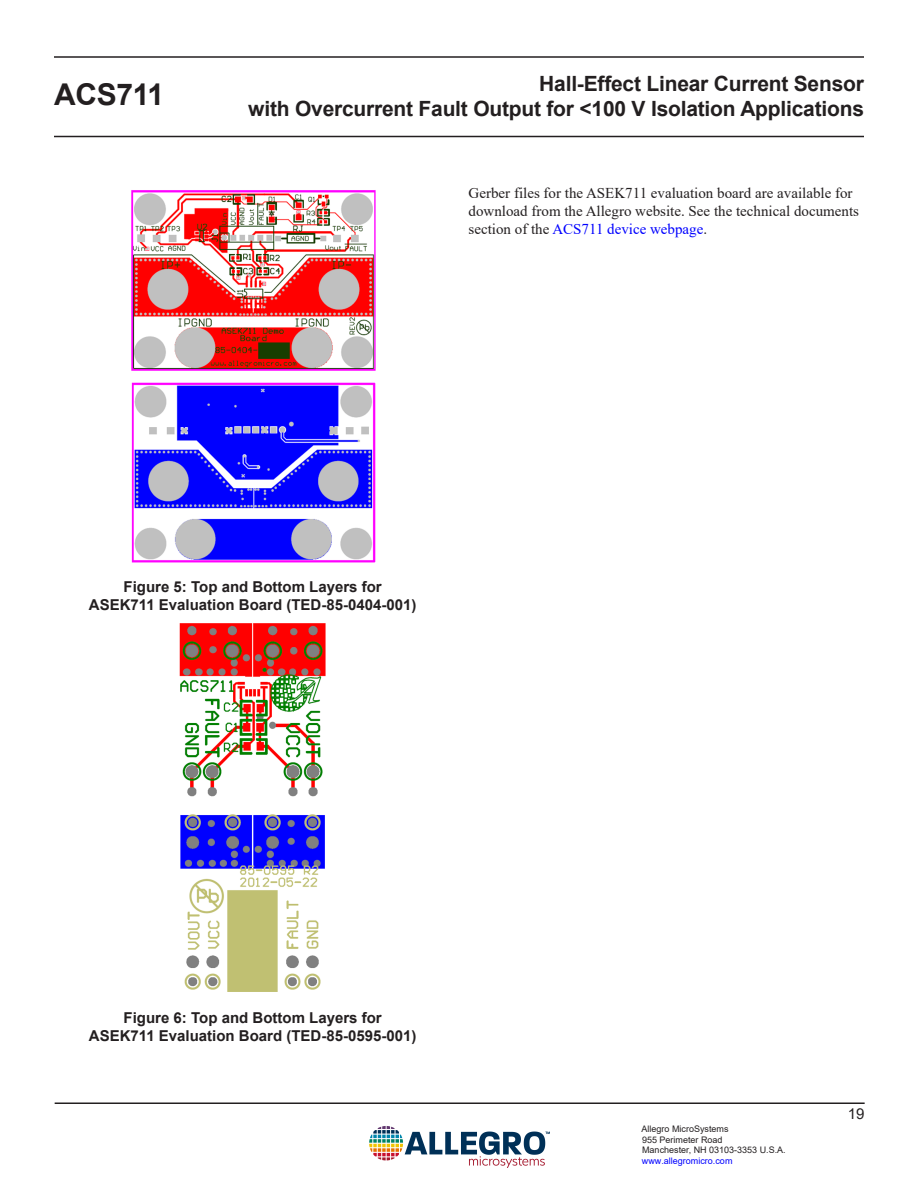
<style>
.page{position:relative;width:918px;height:1188px;background:#fff}
.page>*{position:absolute;margin:0;border:0;box-sizing:border-box;transform-origin:0 0}
.t1{font:700 30px "Arial";letter-spacing:-.01em;color:#231f20}
.t2{font:700 21px "Arial";letter-spacing:-.01em;color:#231f20}
.Normal_-_Follow_Page{font:15px/18px "Times New Roman";color:#231f20}
.t3{font:700 15px/18px "Arial";color:#231f20;text-align:center}
.t4{font:15px "Arial";color:#231f20}
.t5{font:9px/10.8px "Arial";color:#231f20}
.t6{font:9px "Arial";color:#00f}
.s1{color:#00f}
</style>
<div class="page">
<hr style="left:55px;top:1102px;width:810px;height:2px;background:#231f20">
<hr style="left:54px;top:136px;width:810px;height:1px;background:#231f20">
<hr style="left:54px;top:56px;width:810px;height:2px;background:#231f20">
<img style="left:370px;top:1126px;width:180px;height:42px">
<img style="left:131px;top:190px;width:245px;height:373px">
<img style="left:179px;top:623px;width:147px;height:369px">
<h1 class="t1" style="left:54px;top:74px;width:112px">ACS711</h1>
<h2 class="t2" style="left:539px;top:69px;width:326px">Hall-Effect Linear Current Sensor</h2>
<h2 class="t2" style="left:248px;top:94px;width:617px">with Overcurrent Fault Output for &lt;100 V Isolation Applications</h2>
<p class="Normal_-_Follow_Page" style="left:469px;top:184px;width:392px">Gerber files for the ASEK711 evaluation board are available for download from the Allegro website. See the technical documents section of the <span class="s1">ACS711 device webpage</span>.</p>
<p class="t3" style="left:89px;top:577px;width:329px">Figure 5: Top and Bottom Layers for<br>ASEK711 Evaluation Board (TED-85-0404-001)</p>
<p class="t3" style="left:89px;top:1009px;width:329px">Figure 6: Top and Bottom Layers for<br>ASEK711 Evaluation Board (TED-85-0595-001)</p>
<p class="t5" style="left:642px;top:1123px;width:146px">Allegro MicroSystems<br>955 Perimeter Road<br>Manchester, NH 03103-3353 U.S.A.</p>
<p class="t6" style="left:642px;top:1155px;width:92px">www.allegromicro.com</p>
<p class="t4" style="left:848px;top:1103px;width:18px">19</p>
</div>
